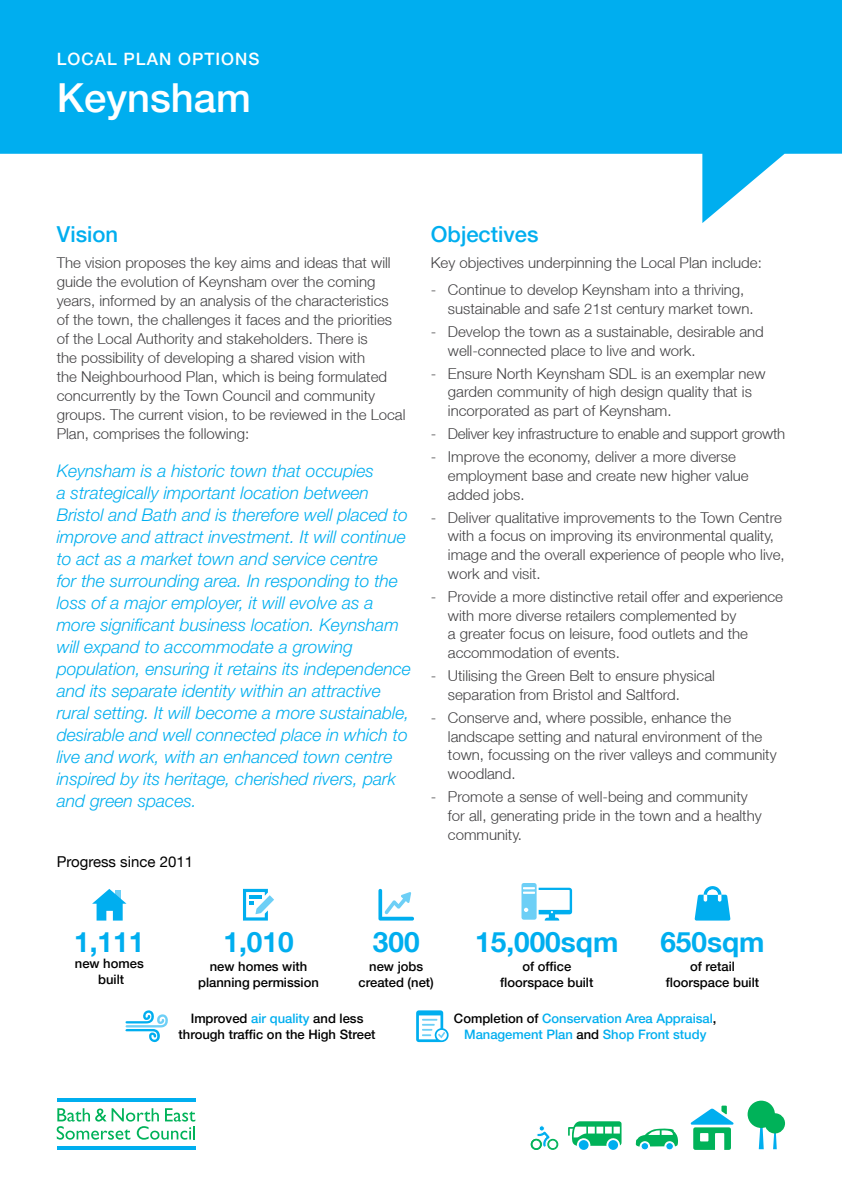
<style>
.page{position:relative;width:842px;height:1192px;background:#fff}
.page>*{position:absolute;margin:0;border:0;box-sizing:border-box;transform-origin:0 0}
.t1{font:500 40px "Helvetica Neue LT";color:#fff}
.t2{font:700 28px "Helvetica Neue LT";color:#00aeef}
.t3{font:500 22px "Helvetica Neue LT";color:#00aeef}
.t4{font:italic 300 17.5px/22px "Helvetica Neue LT Std";color:#00aeef}
.t5{font:500 17px "Helvetica Neue LT";letter-spacing:.06em;color:#fff}
.t6{font:300 15px/18.8px "Helvetica Neue LT";color:#414042}
.t7{font:300 15px "Helvetica Neue LT";letter-spacing:-.02em;color:#414042}
.t8{font:15px "Helvetica Neue LT";color:#000}
.t9{font:500 13px/16px "Helvetica Neue LT";color:#000;text-align:center}
.t10{font:500 13px/16px "Helvetica Neue LT";color:#00aeef;text-align:center}
.s1{color:#00aeef}
.s2{color:#000}
</style>
<div class="page">
<svg style="left:0;top:0;width:842px;height:223px;fill:#00aeef"></svg>
<svg style="left:773px;top:1133px;width:4px;height:16px"></svg>
<div style="left:765px;top:1113px;width:20px;height:20px;background:#00b259;border-radius:50%"></div>
<svg style="left:759px;top:1128px;width:5px;height:21px"></svg>
<div style="left:747px;top:1101px;width:28px;height:27px;background:#00b259;border-radius:50%"></div>
<svg style="left:690px;top:1106px;width:43px;height:44px"></svg>
<div style="left:641px;top:1143px;width:8px;height:7px;background:#00aeef;border-radius:50%"></div>
<div style="left:641px;top:1142px;width:8px;height:8px;border:1px solid #fff;border-radius:50%"></div>
<div style="left:666px;top:1143px;width:7px;height:7px;background:#00aeef;border-radius:50%"></div>
<div style="left:665px;top:1142px;width:9px;height:8px;border:1px solid #fff;border-radius:50%"></div>
<svg style="left:568px;top:1121px;width:53px;height:25px"></svg>
<div style="left:608px;top:1140px;width:10px;height:10px;background:#00aeef;border-radius:50%"></div>
<div style="left:579px;top:1140px;width:10px;height:10px;background:#00aeef;border-radius:50%"></div>
<svg style="left:531px;top:1126px;width:27px;height:24px"></svg>
<div style="left:548px;top:1140px;width:9px;height:9px;border:1px solid #00b259;border-radius:50%"></div>
<div style="left:532px;top:1140px;width:9px;height:9px;border:1px solid #00b259;border-radius:50%"></div>
<svg style="left:636px;top:1129px;width:42px;height:18px"></svg>
<hr style="left:57px;top:1147px;width:138px;height:3px;background:#00aeef">
<hr style="left:57px;top:1098px;width:138px;height:3px;background:#00aeef">
<svg style="left:57px;top:1108px;width:138px;height:32px"></svg>
<svg style="left:243px;top:889px;width:31px;height:32px"></svg>
<svg style="left:378px;top:889px;width:36px;height:32px"></svg>
<svg style="left:92px;top:889px;width:34px;height:32px"></svg>
<svg style="left:521px;top:883px;width:51px;height:38px"></svg>
<svg style="left:695px;top:886px;width:35px;height:35px"></svg>
<svg style="left:125px;top:1010px;width:43px;height:32px"></svg>
<svg style="left:416px;top:1010px;width:33px;height:32px"></svg>
<p class="t5" style="left:57px;top:49px;width:204px">LOCAL PLAN OPTIONS</p>
<h1 class="t1" style="left:57px;top:73px;width:196px">Keynsham</h1>
<h3 class="t3" style="left:57px;top:221px;width:63px">Vision</h3>
<p class="t6" style="left:57px;top:253px;width:350px;line-height:19px">The vision proposes the key aims and ideas that will guide the evolution of Keynsham over the coming years, informed by an analysis of the characteristics<br>of the town, the challenges it faces and the priorities of the Local Authority and stakeholders. There is<br>the possibility of developing a shared vision with<br>the Neighbourhood Plan, which is being formulated concurrently by the Town Council and community groups. The current vision, to be reviewed in the Local Plan, comprises the following:</p>
<p class="t4" style="left:57px;top:459px;width:356px">Keynsham is a historic town that occupies<br>a strategically important location between Bristol and Bath and is therefore well placed to improve and attract investment. It will continue to act as a market town and service centre<br>for the surrounding area. In responding to the loss of a major employer, it will evolve as a more significant business location. Keynsham will expand to accommodate a growing population, ensuring it retains its independence and its separate identity within an attractive rural setting. It will become a more sustainable, desirable and well connected place in which to live and work, with an enhanced town centre inspired by its heritage, cherished rivers, park and green spaces.</p>
<p class="t8" style="left:57px;top:853px;width:138px">Progress since 2011</p>
<h3 class="t3" style="left:431px;top:221px;width:109px">Objectives</h3>
<p class="t6" style="left:431px;top:253px;width:332px">Key objectives underpinning the Local Plan include:</p>
<p class="t6" style="left:448px;top:280px;width:307px;text-indent:-17px">- Continue to develop Keynsham into a thriving, sustainable and safe 21st century market town.</p>
<p class="t6" style="left:448px;top:322px;width:317px;text-indent:-17px">- Develop the town as a sustainable, desirable and well-connected place to live and work.</p>
<p class="t6" style="left:448px;top:364px;width:319px;text-indent:-17px">- Ensure North Keynsham SDL is an exemplar new garden community of high design quality that is incorporated as part of Keynsham.</p>
<p class="t7" style="left:431px;top:425px;width:356px">- Deliver key infrastructure to enable and support growth</p>
<p class="t6" style="left:448px;top:447px;width:302px;text-indent:-17px">- Improve the economy, deliver a more diverse employment base and create new higher value added jobs.</p>
<p class="t6" style="left:448px;top:508px;width:338px;text-indent:-17px">- Deliver qualitative improvements to the Town Centre with a focus on improving its environmental quality, image and the overall experience of people who live, work and visit.</p>
<p class="t6" style="left:448px;top:587px;width:337px;text-indent:-17px">- Provide a more distinctive retail offer and experience with more diverse retailers complemented by<br>a greater focus on leisure, food outlets and the accommodation of events.</p>
<p class="t6" style="left:448px;top:666px;width:268px;text-indent:-17px">- Utilising the Green Belt to ensure physical separation from Bristol and Saltford.</p>
<p class="t6" style="left:448px;top:708px;width:330px;text-indent:-17px">- Conserve and, where possible, enhance the landscape setting and natural environment of the town, focussing on the river valleys and community woodland.</p>
<p class="t6" style="left:448px;top:787px;width:315px;text-indent:-17px">- Promote a sense of well-being and community for all, generating pride in the town and a healthy community.</p>
<h2 class="t2" style="left:74px;top:925px;width:72px">1,111</h2>
<p class="t9" style="left:75px;top:956px;width:70px">new homes built</p>
<h2 class="t2" style="left:223px;top:925px;width:72px">1,010</h2>
<p class="t9" style="left:198px;top:958px;width:122px">new homes with planning permission</p>
<h2 class="t2" style="left:373px;top:925px;width:48px">300</h2>
<p class="t9" style="left:359px;top:958px;width:77px">new jobs created (net)</p>
<h2 class="t2" style="left:475px;top:925px;width:145px">15,000sqm</h2>
<p class="t9" style="left:500px;top:958px;width:95px">of office floorspace built</p>
<h2 class="t2" style="left:660px;top:925px;width:106px">650sqm</h2>
<p class="t9" style="left:666px;top:958px;width:95px">of retail floorspace built</p>
<p class="t9" style="left:179px;top:1010px;width:198px">Improved <span class="s1">air quality</span> and less through traffic on the High Street</p>
<p class="t10" style="left:454px;top:1010px;width:264px"><span class="s2">Completion of</span> Conservation Area Appraisal<span class="s2">,<br></span>Management Plan <span class="s2">and</span> Shop Front study</p>
</div>
